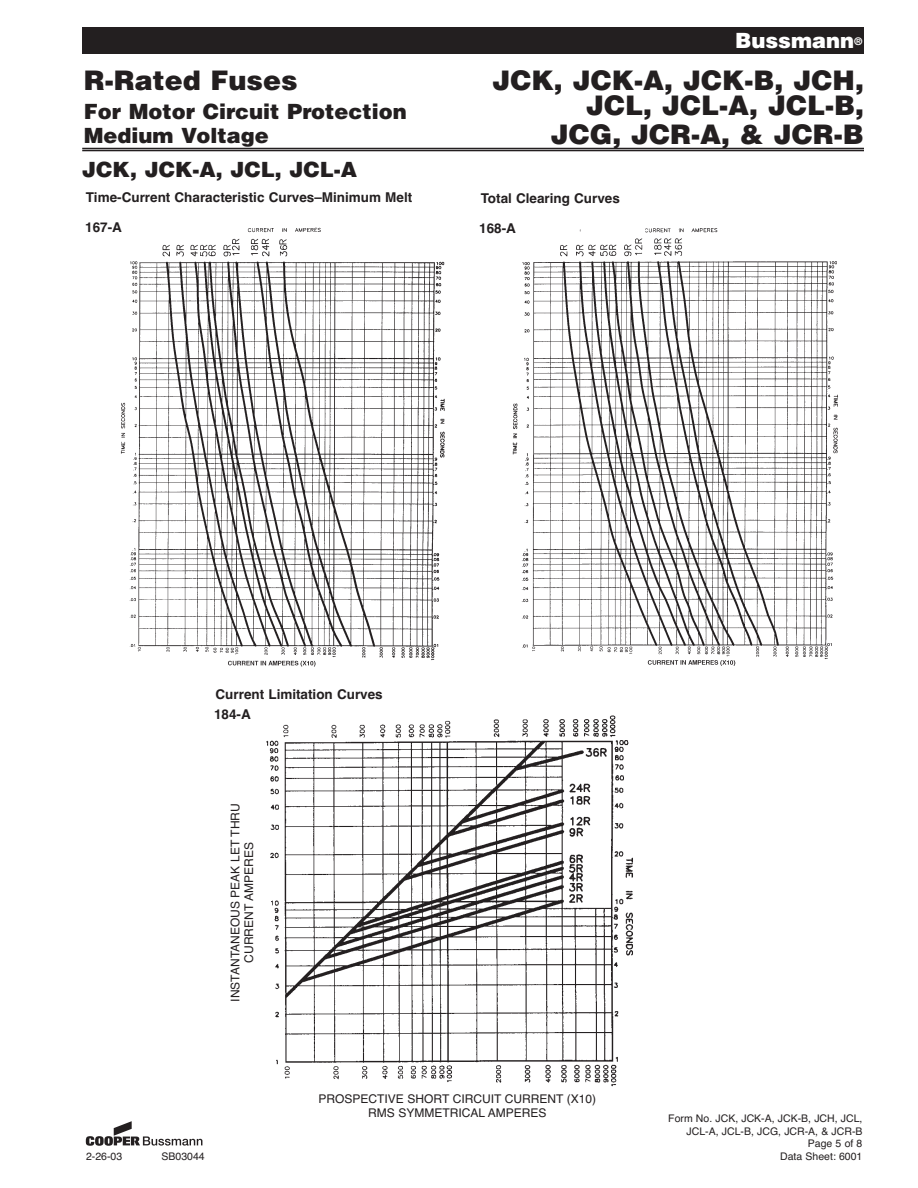
<style>
.page{position:relative;width:918px;height:1188px;background:#fff}
.page>*{position:absolute;margin:0;border:0;box-sizing:border-box;transform-origin:0 0}
.t1{font:900 27px/25.5px "Helvetica";color:#231f20;text-align:right}
.t2{font:900 21px/24px "Helvetica";color:#231f20}
.t3{font:900 21px "Helvetica";color:#fff}
.t4{font:700 13.5px "Helvetica";color:#231f20}
.t5{font:12px/14.4px "Helvetica";color:#231f20;text-align:center}
.t6{font:10.5px/12.6px "Helvetica";color:#231f20;text-align:right}
</style>
<div class="page">
<div style="left:82px;top:27px;width:782px;height:27px;background:#231f20"></div>
<hr style="left:82px;top:148px;width:782px;height:1px;background:#231f20">
<hr style="left:82px;top:150px;width:782px;height:1px;background:#231f20">
<svg style="left:86px;top:1121px;width:116px;height:25px"></svg>
<img style="left:120px;top:227px;width:325px;height:440px">
<img style="left:512px;top:228px;width:326px;height:438px">
<img style="left:266px;top:715px;width:367px;height:372px">
<h1 class="t1" style="left:84px;top:70px;width:215px">R-Rated Fuses</h1>
<h2 class="t2" style="left:84px;top:101px;width:325px">For Motor Circuit Protection<br>Medium Voltage</h2>
<h2 class="t2" style="left:82px;top:159px;width:277px">JCK, JCK-A, JCL, JCL-A</h2>
<p class="t4" style="left:86px;top:192px;width:328px">Time-Current Characteristic Curves–Minimum Melt</p>
<h2 class="t3" style="left:735px;top:33px;width:129px">Bussmann<sup>®</sup></h2>
<h1 class="t1" style="left:492px;top:70px;width:373px">JCK, JCK-A, JCK-B, JCH,<br>JCL, JCL-A, JCL-B,</h1>
<h1 class="t1" style="left:551px;top:124px;width:315px">JCG, JCR-A, &amp; JCR-B</h1>
<p class="t4" style="left:481px;top:194px;width:141px">Total Clearing Curves</p>
<p class="t4" style="left:85px;top:222px;width:38px">167-A</p>
<p class="t4" style="left:479px;top:223px;width:38px">168-A</p>
<p class="t4" style="left:216px;top:689px;width:169px">Current Limitation Curves</p>
<p class="t4" style="left:214px;top:709px;width:38px">184-A</p>
<p class="t5" style="left:230px;top:1002px;width:200px;line-height:13.5px;rotate:-90deg">INSTANTANEOUS PEAK LET THRU<br>CURRENT AMPERES</p>
<p class="t6" style="left:86px;top:1151px;width:38px">2-26-03</p>
<p class="t6" style="left:162px;top:1151px;width:45px">SB03044</p>
<p class="t5" style="left:319px;top:1092px;width:279px">PROSPECTIVE SHORT CIRCUIT CURRENT (X10)<br>RMS SYMMETRICAL AMPERES</p>
<p class="t6" style="left:668px;top:1113px;width:196px">Form No. JCK, JCK-A, JCK-B, JCH, JCL,<br>JCL-A, JCL-B, JCG, JCR-A, &amp; JCR-B<br>Page 5 of 8<br>Data Sheet: 6001</p>
</div>
